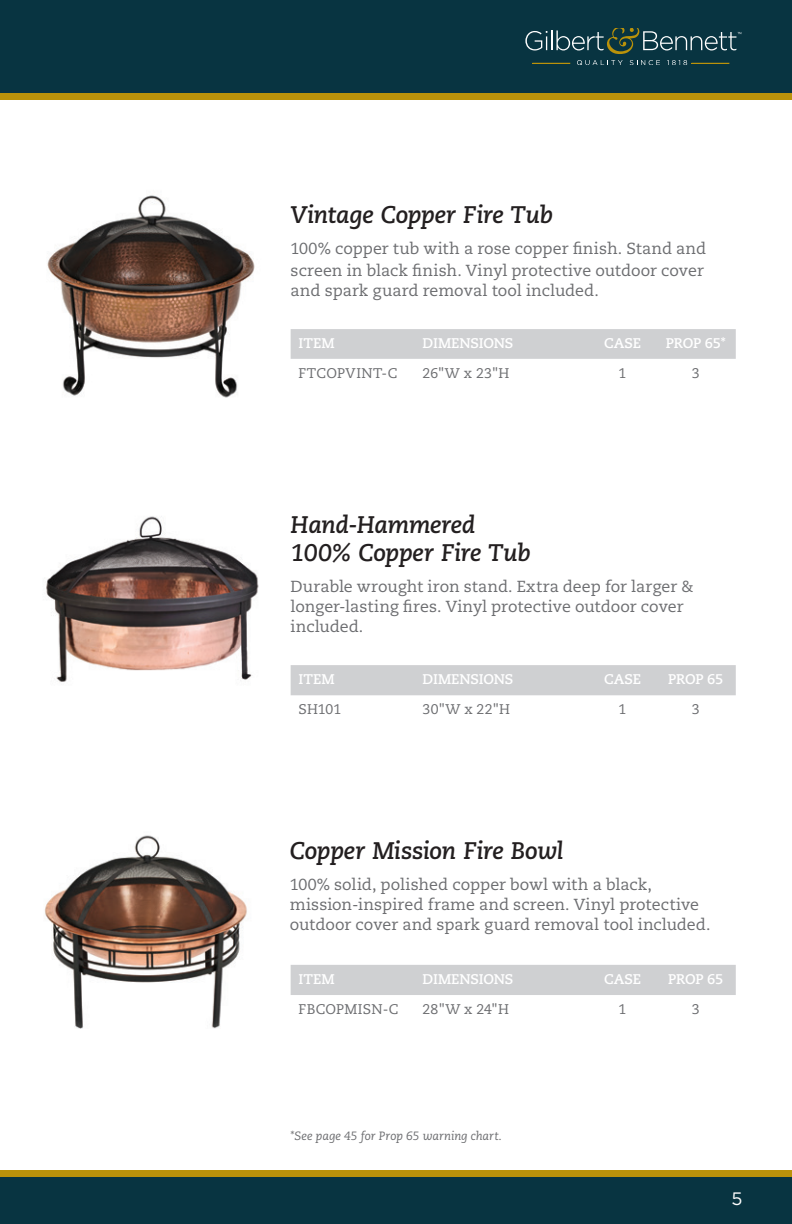
<style>
.page{position:relative;width:792px;height:1224px;background:#fff}
.page>*{position:absolute;margin:0;border:0;box-sizing:border-box;transform-origin:0 0}
.t1{font:italic 700 24px/28px "Caecilia LT Std";letter-spacing:-.015em;color:#231f20}
.t2{font:18px "Gotham";color:#fff}
.t3{font:16px/20px "Caecilia LT Std";color:#6c6d70}
.t4{font:700 14px "Caecilia LT Std";letter-spacing:-.01em;color:#fff}
.t5{font:14px "Caecilia LT Std";letter-spacing:.015em;color:#6c6d70}
.t6{font:italic 12px "Caecilia LT Std";color:#6c6d70}
</style>
<div class="page">
<div style="left:0;top:0;width:792px;height:95px;background:#083441"></div>
<div style="left:0;top:1177px;width:792px;height:47px;background:#083441"></div>
<svg style="left:525px;top:31px;width:22px;height:19px"></svg>
<hr style="left:551px;top:30px;width:2px;height:20px;background:#fff">
<hr style="left:532px;top:63px;width:38px;height:1px;background:#ba920a">
<hr style="left:692px;top:63px;width:37px;height:1px;background:#ba920a">
<svg style="left:577px;top:60px;width:46px;height:4px"></svg>
<svg style="left:630px;top:60px;width:30px;height:4px"></svg>
<svg style="left:667px;top:60px;width:20px;height:4px"></svg>
<svg style="left:556px;top:28px;width:185px;height:26px"></svg>
<div style="left:0;top:1171px;width:792px;height:6px;background:#ba920a"></div>
<div style="left:0;top:93px;width:792px;height:7px;background:#ba920a"></div>
<img style="left:47px;top:195px;width:208px;height:203px">
<img style="left:46px;top:516px;width:213px;height:166px">
<img style="left:44px;top:835px;width:203px;height:194px">
<div style="left:291px;top:329px;width:445px;height:30px;background:#cfd0d2"></div>
<div style="left:291px;top:665px;width:445px;height:30px;background:#cfd0d2"></div>
<div style="left:291px;top:965px;width:445px;height:30px;background:#cfd0d2"></div>
<h1 class="t1" style="left:291px;top:202px;width:264px">Vintage Copper Fire Tub</h1>
<p class="t3" style="left:291px;top:238px;width:417px;line-height:22px">100% copper tub with a rose copper finish. Stand and screen in black finish. Vinyl protective outdoor cover</p>
<p class="t3" style="left:291px;top:281px;width:310px">and spark guard removal tool included.</p>
<p class="t4" style="left:299px;top:335px;width:38px">ITEM</p>
<p class="t4" style="left:423px;top:335px;width:92px">DIMENSIONS</p>
<p class="t4" style="left:604px;top:335px;width:38px">CASE</p>
<p class="t4" style="left:666px;top:335px;width:61px">PROP 65*</p>
<p class="t5" style="left:299px;top:365px;width:100px">FTCOPVINT-C</p>
<p class="t5" style="left:423px;top:365px;width:88px">26"W x 23"H</p>
<p class="t5" style="left:619px;top:365px;width:9px">1</p>
<p class="t5" style="left:692px;top:365px;width:9px">3</p>
<h1 class="t1" style="left:291px;top:511px;width:242px">Hand-Hammered<br>100% Copper Fire Tub</h1>
<p class="t3" style="left:291px;top:577px;width:405px">Durable wrought iron stand. Extra deep for larger &amp; longer-lasting fires. Vinyl protective outdoor cover included.</p>
<p class="t4" style="left:299px;top:671px;width:38px">ITEM</p>
<p class="t4" style="left:423px;top:671px;width:92px">DIMENSIONS</p>
<p class="t4" style="left:604px;top:671px;width:38px">CASE</p>
<p class="t4" style="left:668px;top:671px;width:57px">PROP 65</p>
<p class="t5" style="left:299px;top:701px;width:44px">SH101</p>
<p class="t5" style="left:423px;top:701px;width:89px">30"W x 22"H</p>
<p class="t5" style="left:619px;top:701px;width:9px">1</p>
<p class="t5" style="left:692px;top:701px;width:9px">3</p>
<h1 class="t1" style="left:290px;top:837px;width:275px">Copper Mission Fire Bowl</h1>
<p class="t3" style="left:290px;top:875px;width:422px">100% solid, polished copper bowl with a black, mission-inspired frame and screen. Vinyl protective outdoor cover and spark guard removal tool included.</p>
<p class="t4" style="left:299px;top:970px;width:38px">ITEM</p>
<p class="t4" style="left:423px;top:970px;width:92px">DIMENSIONS</p>
<p class="t4" style="left:604px;top:970px;width:38px">CASE</p>
<p class="t4" style="left:668px;top:970px;width:57px">PROP 65</p>
<p class="t5" style="left:299px;top:1001px;width:101px">FBCOPMISN-C</p>
<p class="t5" style="left:423px;top:1001px;width:88px">28"W x 24"H</p>
<p class="t5" style="left:619px;top:1001px;width:9px">1</p>
<p class="t5" style="left:692px;top:1001px;width:9px">3</p>
<p class="t6" style="left:290px;top:1129px;width:213px">*See page 45 for Prop 65 warning chart.</p>
<p class="t2" style="left:731px;top:1188px;width:13px">5</p>
</div>
